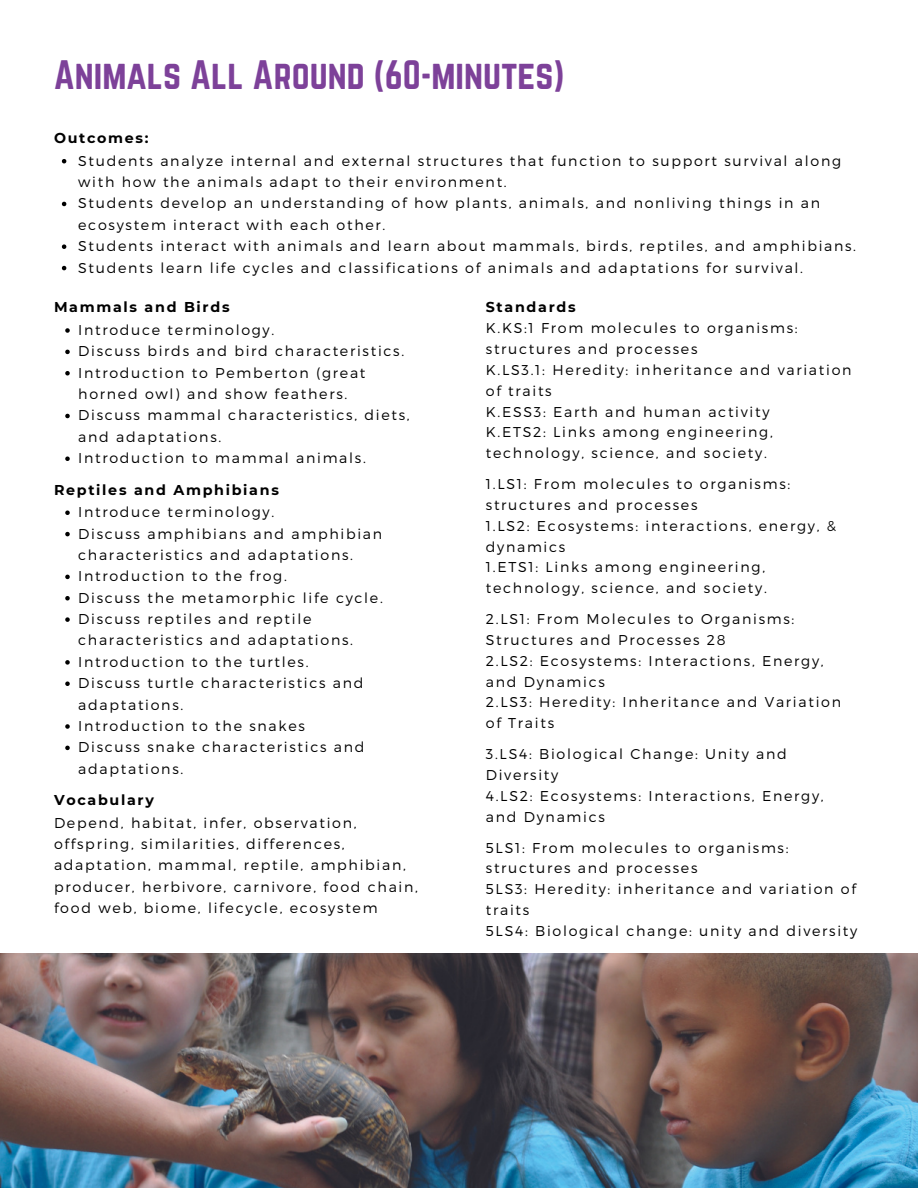
<style>
.page{position:relative;width:918px;height:1188px;background:#fff}
.page>*{position:absolute;margin:0;border:0;box-sizing:border-box;transform-origin:0 0}
.t1{font:36px "Norwester";color:#7d4199}
.t2{font:300 14.25px/20.9px "Montserrat";letter-spacing:.12em;color:#000}
.t3{font:700 14.25px "Montserrat";letter-spacing:.12em;color:#000}
</style>
<div class="page">
<img style="left:0;top:954px;width:918px;height:234px">
<svg style="left:62px;top:159px;width:4px;height:4px"></svg>
<svg style="left:62px;top:202px;width:4px;height:4px"></svg>
<svg style="left:62px;top:244px;width:4px;height:5px"></svg>
<svg style="left:62px;top:266px;width:4px;height:4px"></svg>
<svg style="left:65px;top:328px;width:5px;height:5px"></svg>
<svg style="left:65px;top:350px;width:5px;height:4px"></svg>
<svg style="left:65px;top:371px;width:5px;height:4px"></svg>
<svg style="left:65px;top:414px;width:5px;height:4px"></svg>
<svg style="left:65px;top:456px;width:5px;height:5px"></svg>
<svg style="left:65px;top:510px;width:5px;height:5px"></svg>
<svg style="left:65px;top:532px;width:5px;height:4px"></svg>
<svg style="left:65px;top:575px;width:5px;height:4px"></svg>
<svg style="left:65px;top:596px;width:5px;height:4px"></svg>
<svg style="left:65px;top:617px;width:5px;height:5px"></svg>
<svg style="left:65px;top:660px;width:5px;height:5px"></svg>
<svg style="left:65px;top:681px;width:5px;height:5px"></svg>
<svg style="left:65px;top:724px;width:5px;height:5px"></svg>
<svg style="left:65px;top:746px;width:5px;height:4px"></svg>
<p class="t1" style="left:54px;top:53px;width:512px">Animals All Around (60-minutes)</p>
<p class="t3" style="left:54px;top:129px;width:96px">Outcomes:</p>
<p class="t2" style="left:78px;top:149px;width:764px;line-height:21.3px">Students analyze internal and external structures that function to support survival along with how the animals adapt to their environment.</p>
<p class="t2" style="left:78px;top:192px;width:743px;line-height:21.3px">Students develop an understanding of how plants, animals, and nonliving things in an ecosystem interact with each other.</p>
<p class="t2" style="left:78px;top:235px;width:779px">Students interact with animals and learn about mammals, birds, reptiles, and amphibians.</p>
<p class="t2" style="left:78px;top:256px;width:726px">Students learn life cycles and classifications of animals and adaptations for survival.</p>
<p class="t3" style="left:54px;top:299px;width:177px">Mammals and Birds</p>
<p class="t2" style="left:78px;top:319px;width:198px">Introduce terminology.</p>
<p class="t2" style="left:78px;top:340px;width:328px">Discuss birds and bird characteristics.</p>
<p class="t2" style="left:78px;top:361px;width:289px;line-height:21.3px">Introduction to Pemberton (great horned owl) and show feathers.</p>
<p class="t2" style="left:78px;top:404px;width:333px;line-height:21.3px">Discuss mammal characteristics, diets, and adaptations.</p>
<p class="t2" style="left:78px;top:447px;width:289px">Introduction to mammal animals.</p>
<p class="t3" style="left:54px;top:481px;width:226px">Reptiles and Amphibians</p>
<p class="t2" style="left:78px;top:501px;width:198px">Introduce terminology.</p>
<p class="t2" style="left:78px;top:522px;width:305px;line-height:21.3px">Discuss amphibians and amphibian characteristics and adaptations.</p>
<p class="t2" style="left:78px;top:565px;width:210px">Introduction to the frog.</p>
<p class="t2" style="left:78px;top:587px;width:306px">Discuss the metamorphic life cycle.</p>
<p class="t2" style="left:78px;top:608px;width:276px;line-height:21.3px">Discuss reptiles and reptile characteristics and adaptations.</p>
<p class="t2" style="left:78px;top:651px;width:232px">Introduction to the turtles.</p>
<p class="t2" style="left:78px;top:672px;width:287px;line-height:21.3px">Discuss turtle characteristics and adaptations.</p>
<p class="t2" style="left:78px;top:715px;width:228px">Introduction to the snakes</p>
<p class="t2" style="left:78px;top:736px;width:288px;line-height:21.3px">Discuss snake characteristics and adaptations.</p>
<p class="t3" style="left:54px;top:791px;width:101px">Vocabulary</p>
<p class="t2" style="left:54px;top:811px;width:366px;line-height:21.3px">Depend, habitat, infer, observation, offspring, similarities, differences, adaptation, mammal, reptile, amphibian, producer, herbivore, carnivore, food chain, food web, biome, lifecycle, ecosystem</p>
<p class="t3" style="left:486px;top:298px;width:91px">Standards</p>
<p class="t2" style="left:486px;top:317px;width:313px">K.KS:1 From molecules to organisms: structures and processes</p>
<p class="t2" style="left:486px;top:359px;width:367px">K.LS3.1: Heredity: inheritance and variation of traits</p>
<p class="t2" style="left:486px;top:400px;width:285px">K.ESS3: Earth and human activity</p>
<p class="t2" style="left:486px;top:421px;width:288px">K.ETS2: Links among engineering, technology, science, and society.</p>
<p class="t2" style="left:486px;top:473px;width:306px">1.LS1: From molecules to organisms: structures and processes</p>
<p class="t2" style="left:486px;top:515px;width:352px">1.LS2: Ecosystems: interactions, energy, &amp; dynamics</p>
<p class="t2" style="left:486px;top:556px;width:283px">1.ETS1: Links among engineering, technology, science, and society.</p>
<p class="t2" style="left:486px;top:608px;width:310px">2.LS1: From Molecules to Organisms:<br>Structures and Processes 28</p>
<p class="t2" style="left:486px;top:650px;width:339px">2.LS2: Ecosystems: Interactions, Energy, and Dynamics</p>
<p class="t2" style="left:486px;top:691px;width:357px">2.LS3: Heredity: Inheritance and Variation of Traits</p>
<p class="t2" style="left:486px;top:743px;width:303px">3.LS4: Biological Change: Unity and<br>Diversity</p>
<p class="t2" style="left:486px;top:785px;width:339px">4.LS2: Ecosystems: Interactions, Energy, and Dynamics</p>
<p class="t2" style="left:486px;top:836px;width:304px">5LS1: From molecules to organisms: structures and processes</p>
<p class="t2" style="left:486px;top:878px;width:372px">5LS3: Heredity: inheritance and variation of traits</p>
<p class="t2" style="left:486px;top:920px;width:373px">5LS4: Biological change: unity and diversity</p>
</div>
